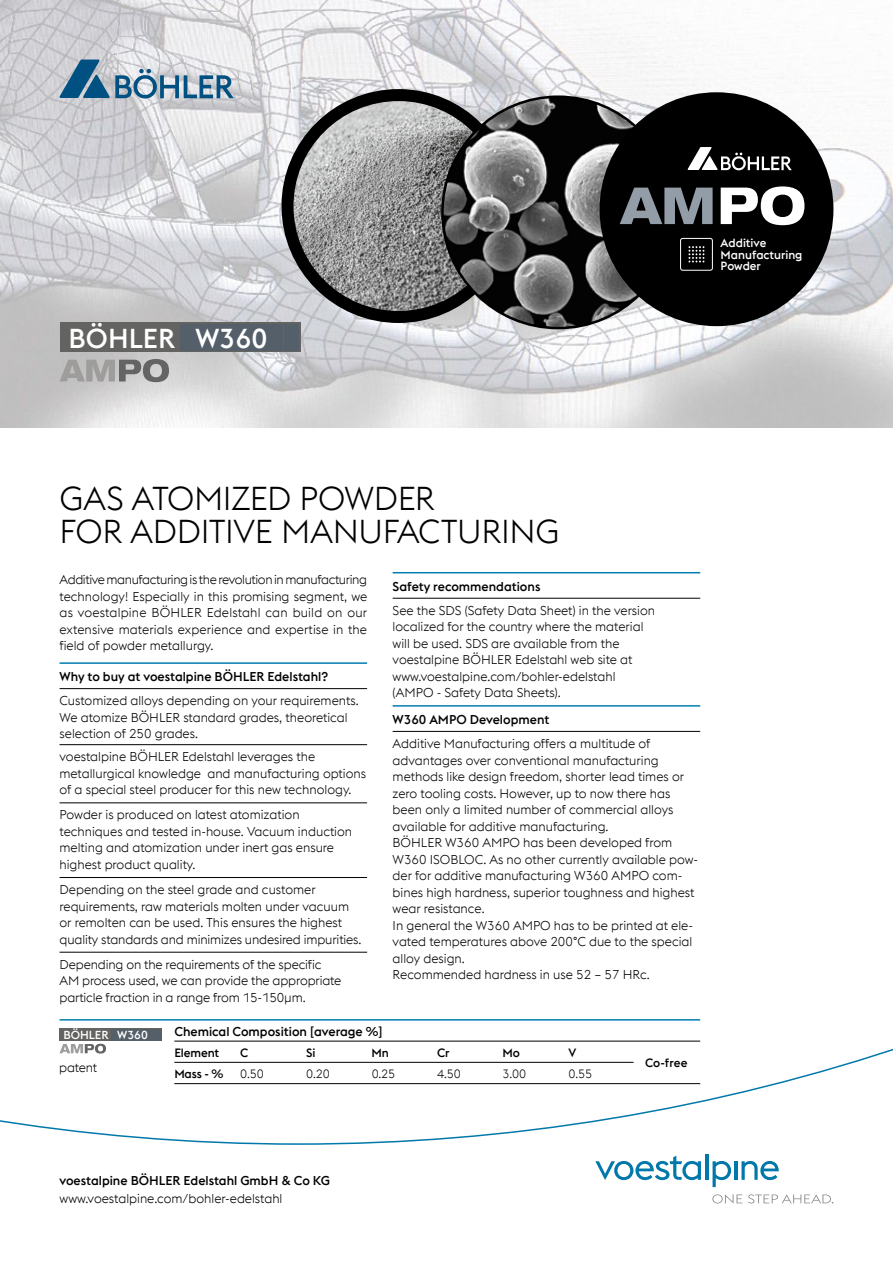
<style>
.page{position:relative;width:893px;height:1263px;background:#fff}
.page>*{position:absolute;margin:0;border:0;box-sizing:border-box;transform-origin:0 0}
.t1{font:300 33px/33px "voestalpine";letter-spacing:-.01em;color:#000}
.t2{font:500 27.3px "voestalpine";color:#fff}
.t3{font:300 12.75px/16.5px "voestalpine";color:#000}
.t4{font:500 12.75px "voestalpine";color:#000}
.t5{font:500 12px "voestalpine";letter-spacing:-.01em;color:#000}
.t6{font:300 12px "voestalpine";letter-spacing:-.01em;color:#000}
.t7{font:500 11.85px/11.9px "voestalpine";color:#fff}
.t8{font:500 11.55px "voestalpine";color:#fff}
</style>
<div class="page">
<svg style="left:0;top:1043px;width:893px;height:102px"></svg>
<hr style="left:60px;top:662px;width:307px;height:2px;background:#007db0">
<hr style="left:393px;top:705px;width:307px;height:2px;background:#007db0">
<hr style="left:393px;top:572px;width:307px;height:1px;background:#007db0">
<hr style="left:60px;top:1019px;width:640px;height:1px;background:#007db0">
<hr style="left:60px;top:688px;width:307px;height:1px;background:#000">
<hr style="left:393px;top:598px;width:307px;height:1px;background:#000">
<hr style="left:393px;top:731px;width:307px;height:1px;background:#000">
<hr style="left:60px;top:744px;width:307px;height:1px;background:#000">
<hr style="left:60px;top:802px;width:307px;height:1px;background:#000">
<hr style="left:60px;top:877px;width:307px;height:1px;background:#000">
<hr style="left:60px;top:952px;width:307px;height:1px;background:#000">
<hr style="left:174px;top:1041px;width:526px;height:1px;background:#000">
<hr style="left:174px;top:1062px;width:460px;height:1px;background:#000">
<hr style="left:174px;top:1083px;width:526px;height:1px;background:#000">
<img style="left:0;top:0;width:893px;height:427px">
<svg style="left:595px;top:1156px;width:106px;height:24px"></svg>
<hr style="left:705px;top:1154px;width:3px;height:26px;background:#0078aa">
<svg style="left:713px;top:1161px;width:18px;height:26px"></svg>
<hr style="left:734px;top:1161px;width:3px;height:19px;background:#0078aa">
<svg style="left:741px;top:1161px;width:38px;height:19px"></svg>
<svg style="left:712px;top:1194px;width:30px;height:9px"></svg>
<svg style="left:748px;top:1194px;width:85px;height:9px"></svg>
<svg style="left:60px;top:60px;width:174px;height:39px;background:#8ea9bc"></svg>
<img style="left:287px;top:95px;width:222px;height:222px;border-radius:111px">
<div style="left:281px;top:89px;width:234px;height:234px;border:12px solid #000;border-radius:50%"></div>
<img style="left:442px;top:97px;width:232px;height:231px">
<div style="left:600px;top:92px;width:233px;height:234px;background:#000;border-radius:50%"></div>
<svg style="left:721px;top:186px;width:83px;height:39px"></svg>
<svg style="left:620px;top:188px;width:93px;height:36px"></svg>
<svg style="left:688px;top:246px;width:16px;height:16px"></svg>
<div style="left:680px;top:238px;width:33px;height:32px;border:1px solid #fff;border-radius:2px"></div>
<svg style="left:688px;top:147px;width:104px;height:23px"></svg>
<div style="left:60px;top:323px;width:240px;height:29px;background:#636362"></div>
<div style="left:180px;top:324px;width:103px;height:27px;background:#555f6a"></div>
<div style="left:284px;top:324px;width:15px;height:27px;background:#555f6a"></div>
<svg style="left:60px;top:359px;width:109px;height:23px;background:#9f9f9f"></svg>
<div style="left:60px;top:1028px;width:102px;height:13px;background:#636362"></div>
<div style="left:111px;top:1029px;width:43px;height:11px;background:#555f6a"></div>
<div style="left:155px;top:1029px;width:6px;height:11px;background:#555f6a"></div>
<svg style="left:60px;top:1044px;width:46px;height:9px"></svg>
<h2 class="t2" style="left:69px;top:322px;width:200px">BÖHLER W360</h2>
<p class="t7" style="left:721px;top:237px;width:83px">Additive<br>Manufacturing<br>Powder</p>
<h1 class="t1" style="left:60px;top:482px;width:501px">GAS ATOMIZED POWDER<br>FOR ADDITIVE MANUFACTURING</h1>
<p class="t3" style="left:60px;top:572px;width:309px;text-align:justify">Additive manufacturing is the revolution in manufacturing technology! Especially in this promising segment, we as voestalpine BÖHLER Edelstahl can build on our extensive materials experience and expertise in the field of powder metallurgy.</p>
<p class="t4" style="left:393px;top:578px;width:149px">Safety recommendations</p>
<p class="t3" style="left:393px;top:602px;width:264px">See the SDS (Safety Data Sheet) in the version localized for the country where the material will be used. SDS are available from the voestalpine BÖHLER Edelstahl web site at www.voestalpine.com/bohler-edelstahl (AMPO - Safety Data Sheets).</p>
<p class="t3" style="left:393px;top:735px;width:307px">Additive Manufacturing offers a multitude of advantages over conventional manufacturing methods like design freedom, shorter lead times or zero tooling costs. However, up to now there has been only a limited number of commercial alloys available for additive manufacturing.<br>BÖHLER W360 AMPO has been developed from W360 ISOBLOC. As no other currently available pow&shy;der for additive manufacturing W360 AMPO com&shy;bines high hardness, superior toughness and highest wear resistance.<br>In general the W360 AMPO has to be printed at ele&shy;vated temperatures above 200°C due to the special alloy design.<br>Recommended hardness in use 52 – 57 HRc.</p>
<p class="t4" style="left:60px;top:669px;width:270px">Why to buy at voestalpine BÖHLER Edelstahl?</p>
<p class="t3" style="left:60px;top:693px;width:301px">Customized alloys depending on your requirements.<br>We atomize BÖHLER standard grades, theoretical selection of 250 grades.</p>
<p class="t4" style="left:393px;top:712px;width:158px">W360 AMPO Development</p>
<p class="t3" style="left:60px;top:748px;width:308px">voestalpine BÖHLER Edelstahl leverages the metallurgical knowledge and manufacturing options of a special steel producer for this new technology.</p>
<p class="t3" style="left:60px;top:807px;width:294px">Powder is produced on latest atomization techniques and tested in-house. Vacuum induction melting and atomization under inert gas ensure highest product quality.</p>
<p class="t3" style="left:60px;top:881px;width:303px">Depending on the steel grade and customer requirements, raw materials molten under vacuum or remolten can be used. This ensures the highest quality standards and minimizes undesired impurities.</p>
<p class="t3" style="left:60px;top:956px;width:283px">Depending on the requirements of the specific<br>AM process used, we can provide the appropriate particle fraction in a range from 15-150µm.</p>
<p class="t8" style="left:63px;top:1028px;width:86px">BÖHLER W360</p>
<p class="t3" style="left:59px;top:1059px;width:39px">patent</p>
<p class="t4" style="left:174px;top:1023px;width:210px">Chemical Composition [average %]</p>
<p class="t5" style="left:174px;top:1045px;width:46px">Element</p>
<p class="t5" style="left:240px;top:1045px;width:10px">C</p>
<p class="t5" style="left:306px;top:1045px;width:11px">Si</p>
<p class="t5" style="left:372px;top:1045px;width:19px">Mn</p>
<p class="t5" style="left:437px;top:1045px;width:14px">Cr</p>
<p class="t5" style="left:503px;top:1045px;width:19px">Mo</p>
<p class="t5" style="left:568px;top:1045px;width:9px">V</p>
<p class="t5" style="left:174px;top:1066px;width:51px">Mass - %</p>
<p class="t6" style="left:240px;top:1067px;width:25px">0.50</p>
<p class="t6" style="left:306px;top:1067px;width:25px">0.20</p>
<p class="t6" style="left:372px;top:1067px;width:25px">0.25</p>
<p class="t6" style="left:437px;top:1067px;width:25px">4.50</p>
<p class="t6" style="left:503px;top:1067px;width:25px">3.00</p>
<p class="t6" style="left:568px;top:1067px;width:25px">0.55</p>
<p class="t4" style="left:60px;top:1173px;width:272px">voestalpine BÖHLER Edelstahl GmbH &amp; Co KG</p>
<p class="t3" style="left:60px;top:1191px;width:224px">www.voestalpine.com/bohler-edelstahl</p>
<p class="t5" style="left:645px;top:1056px;width:44px">Co-free</p>
</div>
